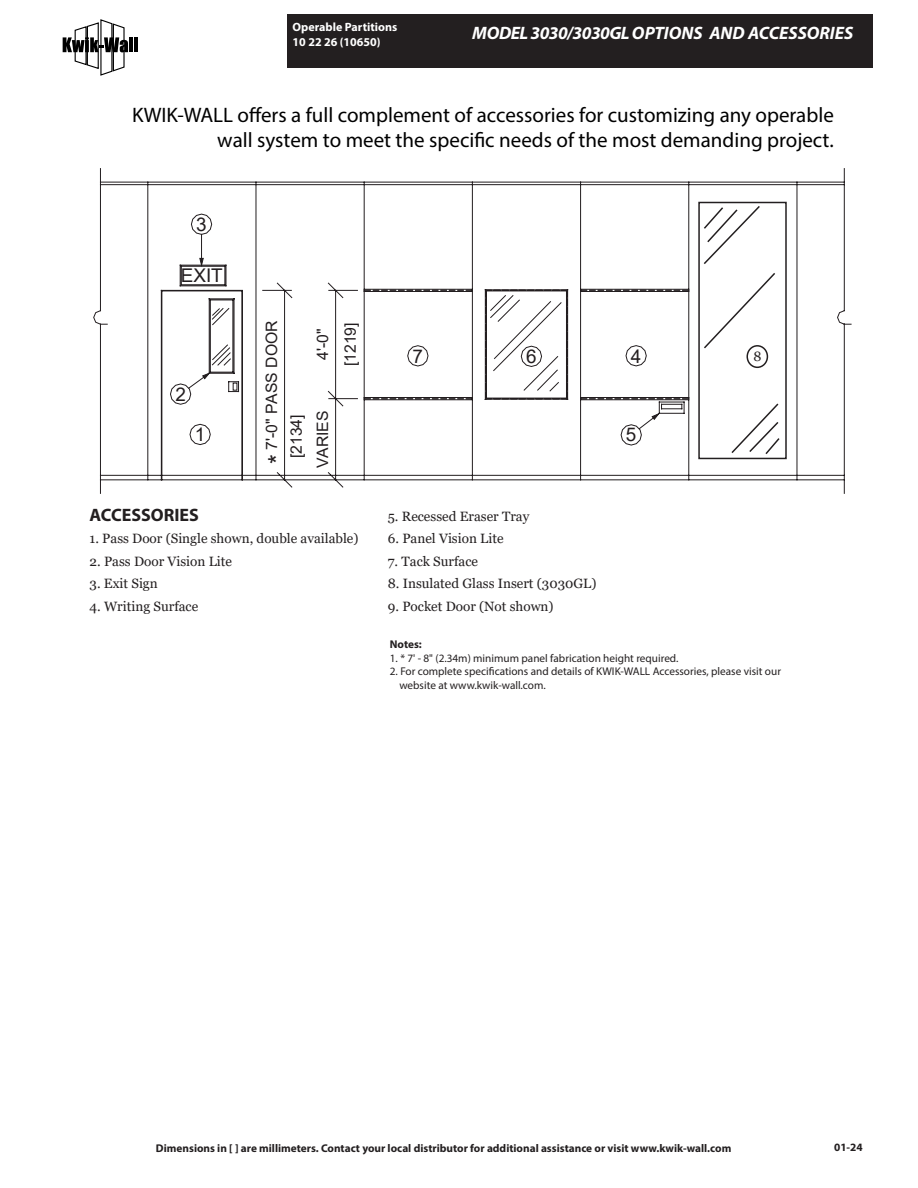
<style>
.page{position:relative;width:918px;height:1188px;background:#fff}
.page>*{position:absolute;margin:0;border:0;box-sizing:border-box;transform-origin:0 0}
.t1{font:25.2px "Arial";color:#221d1f}
.t2{font:21px/25.2px "Myriad Pro";color:#000;text-align:right}
.t3{font:18.9px "Arial";color:#221d1f}
.t4{font:italic 700 18px "Myriad Pro";letter-spacing:-.005em;color:#fff}
.t5{font:700 18px "Myriad Pro";color:#231f20}
.t6{font:15.75px "Arial";color:#221d1f}
.t7{font:13.5px "Georgia";color:#231f20}
.t8{font:700 12px/14.4px "Myriad Pro";color:#fff}
.t9{font:11.25px/13.5px "Myriad Pro";color:#231f20}
.t10{font:700 11.25px "Myriad Pro";color:#231f20}
</style>
<div class="page">
<div style="left:287px;top:14px;width:586px;height:54px;background:#231f20"></div>
<svg style="left:63px;top:19px;width:65px;height:57px"></svg>
<hr style="left:129px;top:37px;width:4px;height:15px;background:#000">
<hr style="left:134px;top:37px;width:4px;height:15px;background:#000">
<svg style="left:93px;top:168px;width:758px;height:326px"></svg>
<svg style="left:170px;top:289px;width:515px;height:156px"></svg>
<svg style="left:188px;top:213px;width:25px;height:176px"></svg>
<div style="left:699px;top:202px;width:87px;height:256px;background:#fff"></div>
<div style="left:698px;top:202px;width:89px;height:257px;border:2px solid #231f20"></div>
<svg style="left:731px;top:403px;width:49px;height:51px"></svg>
<svg style="left:702px;top:204px;width:79px;height:165px"></svg>
<p class="t8" style="left:293px;top:20px;width:106px">Operable Partitions<br>10 22 26 (10650)</p>
<p class="t4" style="left:472px;top:21px;width:383px">MODEL 3030/3030GL OPTIONS AND ACCESSORIES</p>
<p class="t2" style="left:132px;top:102px;width:703px">KWIK-WALL offers a full complement of accessories for customizing any operable wall system to meet the specific needs of the most demanding project.</p>
<h3 class="t3" style="left:196px;top:211px;width:12px">3</h3>
<h3 class="t3" style="left:181px;top:262px;width:43px">EXIT</h3>
<h3 class="t3" style="left:175px;top:381px;width:12px">2</h3>
<h3 class="t3" style="left:195px;top:422px;width:12px">1</h3>
<p class="t6" style="left:261px;top:450px;width:131px;rotate:-90deg">7'-0" PASS DOOR</p>
<h1 class="t1" style="left:261px;top:464px;width:11px;rotate:-90deg">*</h1>
<p class="t6" style="left:312px;top:360px;width:33px;rotate:-90deg">4'-0"</p>
<p class="t6" style="left:286px;top:458px;width:45px;rotate:-90deg">[2134]</p>
<p class="t6" style="left:312px;top:468px;width:59px;rotate:-90deg">VARIES</p>
<p class="t6" style="left:340px;top:366px;width:45px;rotate:-90deg">[1219]</p>
<p class="t5" style="left:90px;top:503px;width:111px">ACCESSORIES</p>
<p class="t7" style="left:90px;top:530px;width:270px">1. Pass Door (Single shown, double available)</p>
<p class="t7" style="left:90px;top:553px;width:144px">2. Pass Door Vision Lite</p>
<p class="t7" style="left:90px;top:575px;width:70px">3. Exit Sign</p>
<p class="t7" style="left:90px;top:598px;width:110px">4. Writing Surface</p>
<h3 class="t3" style="left:413px;top:343px;width:12px">7</h3>
<h3 class="t3" style="left:526px;top:343px;width:12px">6</h3>
<p class="t7" style="left:388px;top:508px;width:143px">5. Recessed Eraser Tray</p>
<p class="t7" style="left:388px;top:531px;width:117px">6. Panel Vision Lite</p>
<p class="t7" style="left:388px;top:553px;width:92px">7. Tack Surface</p>
<p class="t7" style="left:388px;top:576px;width:210px">8. Insulated Glass Insert (3030GL)</p>
<p class="t7" style="left:388px;top:598px;width:167px">9. Pocket Door (Not shown)</p>
<h3 class="t3" style="left:631px;top:343px;width:12px">4</h3>
<h3 class="t3" style="left:626px;top:422px;width:12px">5</h3>
<p class="t7" style="left:754px;top:348px;width:10px">8</p>
<p class="t10" style="left:390px;top:637px;width:34px">Notes:</p>
<p class="t9" style="left:390px;top:651px;width:290px">1. * 7' - 8" (2.34m) minimum panel fabrication height required.</p>
<p class="t9" style="left:399px;top:665px;width:383px;text-indent:-10px">2. For complete specifications and details of KWIK-WALL Accessories, please visit our website at www.kwik-wall.com.</p>
<p class="t10" style="left:156px;top:1141px;width:577px">Dimensions in [ ] are millimeters. Contact your local distributor for additional assistance or visit www.kwik-wall.com</p>
<p class="t10" style="left:834px;top:1140px;width:30px">01-24</p>
</div>
